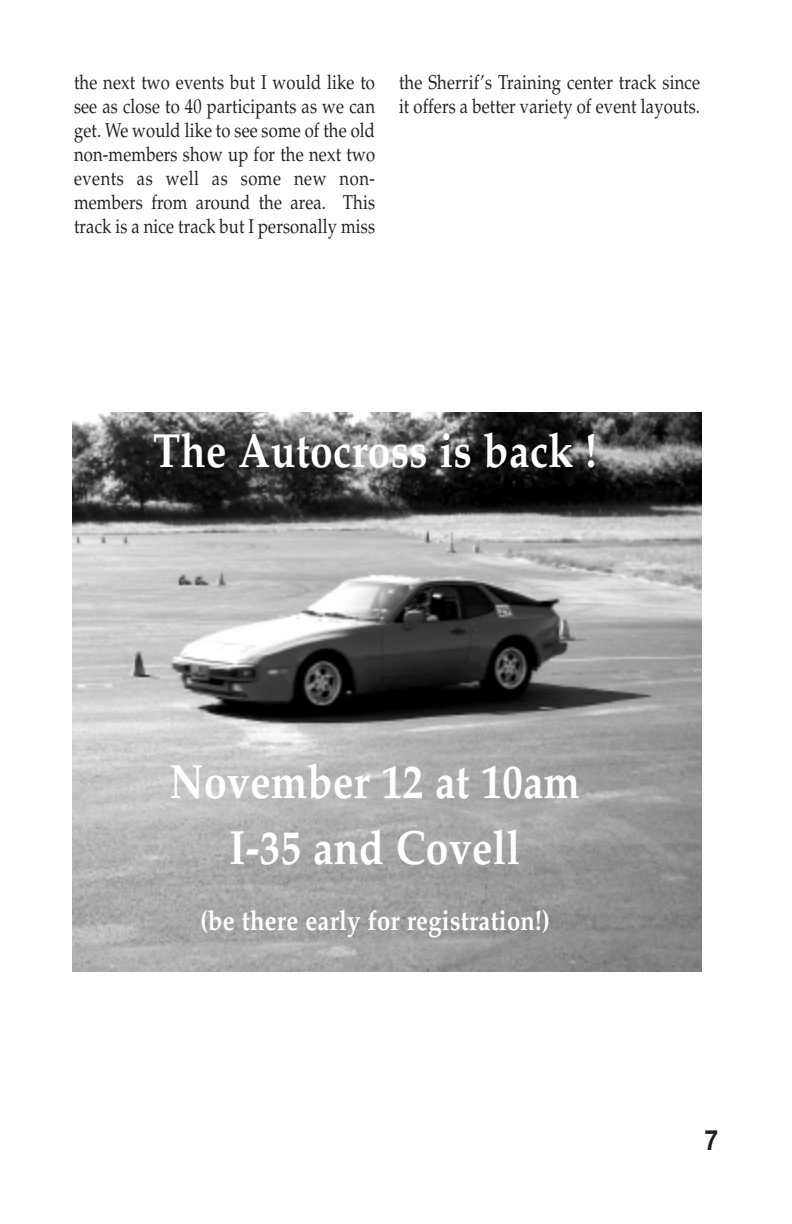
<style>
.page{position:relative;width:792px;height:1224px;background:#fff}
.page>*{position:absolute;margin:0;border:0;box-sizing:border-box;transform-origin:0 0}
.t1{font:700 48px/66.2px "Palatino";letter-spacing:.01em;color:#fff;text-align:center;scale:.85 1}
.t2{font:700 28px "Palatino";letter-spacing:.01em;color:#fff;scale:.85 1}
.t3{font:700 28px "Helvetica";color:#231f20;scale:.85 1}
.t4{font:20px/24px "Palatino";letter-spacing:.01em;color:#231f20;text-align:justify;scale:.83 1}
</style>
<div class="page">
<img style="left:72px;top:412px;width:630px;height:560px">
<p class="t4" style="left:74px;top:70px;width:364px">the next two events but I would like to see as close to 40 participants as we can get. We would like to see some of the old non-members show up for the next two events as well as some new non&shy;members from around the area. This track is a nice track but I personally miss</p>
<p class="t4" style="left:399px;top:70px;width:364px">the Sherrif’s Training center track since it offers a better variety of event layouts.</p>
<h1 class="t1" style="left:153px;top:418px;width:523px">The Autocross is back !</h1>
<h1 class="t1" style="left:170px;top:749px;width:484px">November 12 at 10am<br>I-35 and Covell</h1>
<h2 class="t2" style="left:200px;top:904px;width:413px">(be there early for registration!)</h2>
<h2 class="t3" style="left:705px;top:1123px;width:17px">7</h2>
</div>
